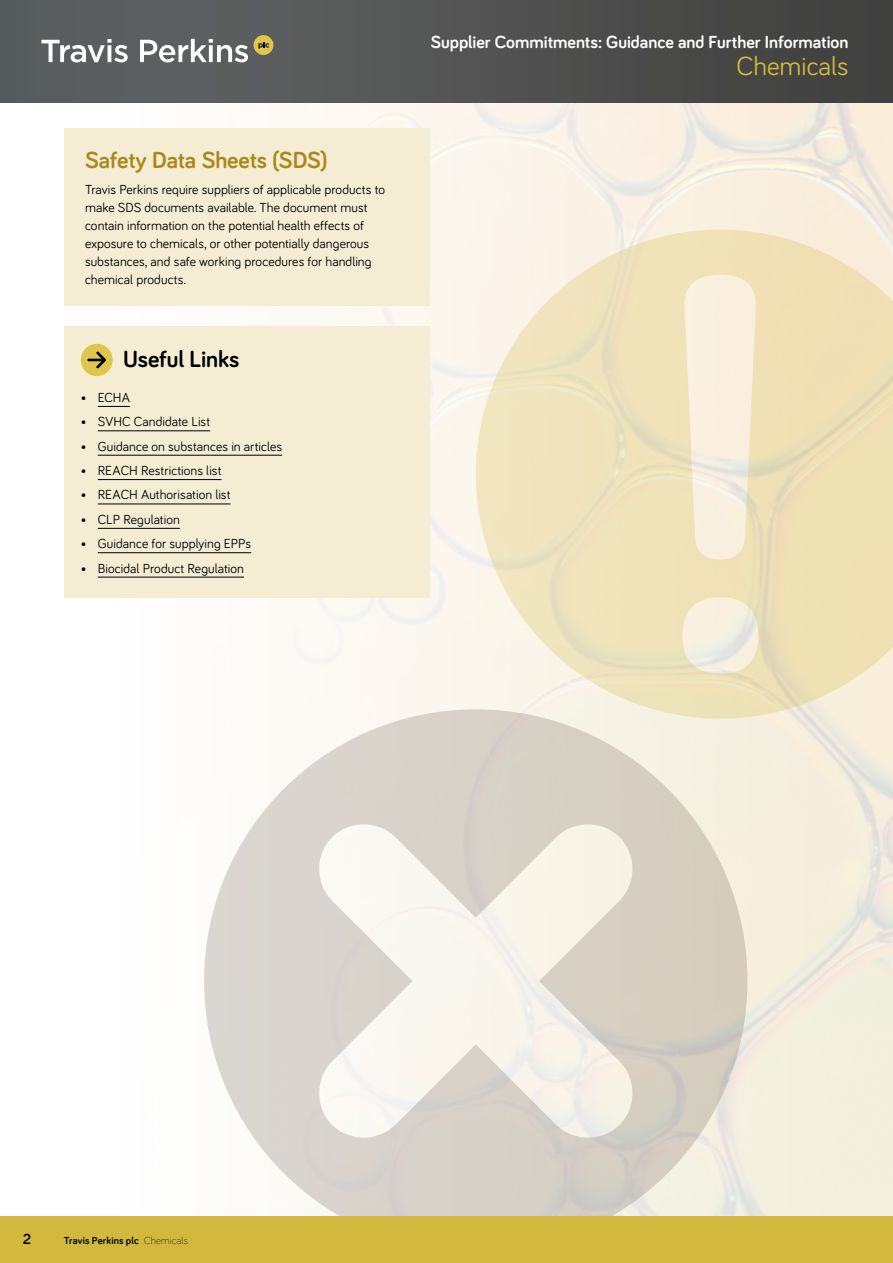
<style>
.page{position:relative;width:893px;height:1263px;background:#fff}
.page>*{position:absolute;margin:0;border:0;box-sizing:border-box;transform-origin:0 0}
.t1{font:27px "Bariol";color:#d2b93d}
.t2{font:700 24px "Bariol";letter-spacing:-.005em;color:#aa891b}
.t3{font:700 24px "Bariol";letter-spacing:-.005em;color:#000}
.t4{font:700 18px "Bariol";color:#fff}
.t5{font:700 15px "Bariol";color:#000}
.t6{font:13.5px/18px "Bariol";letter-spacing:.005em;color:#000}
.t7{font:700 10.5px "Bariol";letter-spacing:.015em;color:#000}
.s1{font-weight:300}
</style>
<div class="page">
<svg style="left:476px;top:230px;width:417px;height:489px;background:#f0e5c3"></svg>
<svg style="left:204px;top:709px;width:543px;height:507px"></svg>
<div style="left:64px;top:128px;width:365px;height:177px;background:#f4edd4"></div>
<div style="left:0;top:0;width:893px;height:103px;background:linear-gradient(to right,#606465,#434141)"></div>
<div style="left:0;top:1216px;width:893px;height:47px;background:#d2b93d"></div>
<svg style="left:41px;top:39px;width:87px;height:23px"></svg>
<svg style="left:140px;top:39px;width:108px;height:23px"></svg>
<div style="left:253px;top:35px;width:20px;height:20px;background:#dec74c;border-radius:50%"></div>
<svg style="left:258px;top:42px;width:11px;height:7px"></svg>
<div style="left:64px;top:327px;width:365px;height:271px;background:#f4edd4"></div>
<hr style="left:98px;top:406px;width:32px;height:1px;background:#000">
<hr style="left:98px;top:430px;width:112px;height:1px;background:#000">
<hr style="left:98px;top:455px;width:184px;height:1px;background:#000">
<hr style="left:98px;top:479px;width:123px;height:1px;background:#000">
<hr style="left:98px;top:504px;width:132px;height:1px;background:#000">
<hr style="left:98px;top:528px;width:82px;height:1px;background:#000">
<hr style="left:98px;top:552px;width:153px;height:1px;background:#000">
<hr style="left:98px;top:577px;width:146px;height:1px;background:#000">
<div style="left:81px;top:344px;width:32px;height:32px;background:#dec74c;border-radius:50%"></div>
<svg style="left:87px;top:351px;width:19px;height:17px"></svg>
<h2 class="t2" style="left:85px;top:143px;width:244px">Safety Data Sheets (SDS)</h2>
<p class="t6" style="left:85px;top:180px;width:301px">Travis Perkins require suppliers of applicable products to make SDS documents available. The document must contain information on the potential health effects of exposure to chemicals, or other potentially dangerous substances, and safe working procedures for handling chemical products.</p>
<h2 class="t3" style="left:123px;top:342px;width:117px">Useful Links</h2>
<p class="t6" style="left:81px;top:388px;width:51px">• ECHA</p>
<p class="t6" style="left:81px;top:412px;width:131px">• SVHC Candidate List</p>
<p class="t6" style="left:81px;top:436px;width:203px">• Guidance on substances in articles</p>
<p class="t6" style="left:81px;top:461px;width:142px">• REACH Restrictions list</p>
<p class="t6" style="left:81px;top:485px;width:151px">• REACH Authorisation list</p>
<p class="t6" style="left:81px;top:510px;width:101px">• CLP Regulation</p>
<p class="t6" style="left:81px;top:534px;width:172px">• Guidance for supplying EPPs</p>
<p class="t6" style="left:81px;top:558px;width:165px">• Biocidal Product Regulation</p>
<h3 class="t4" style="left:431px;top:29px;width:419px">Supplier Commitments: Guidance and Further Information</h3>
<h1 class="t1" style="left:736px;top:47px;width:114px">Chemicals</h1>
<p class="t5" style="left:23px;top:1228px;width:10px">2</p>
<p class="t7" style="left:64px;top:1233px;width:126px">Travis Perkins plc <span class="s1">Chemicals</span></p>
</div>
